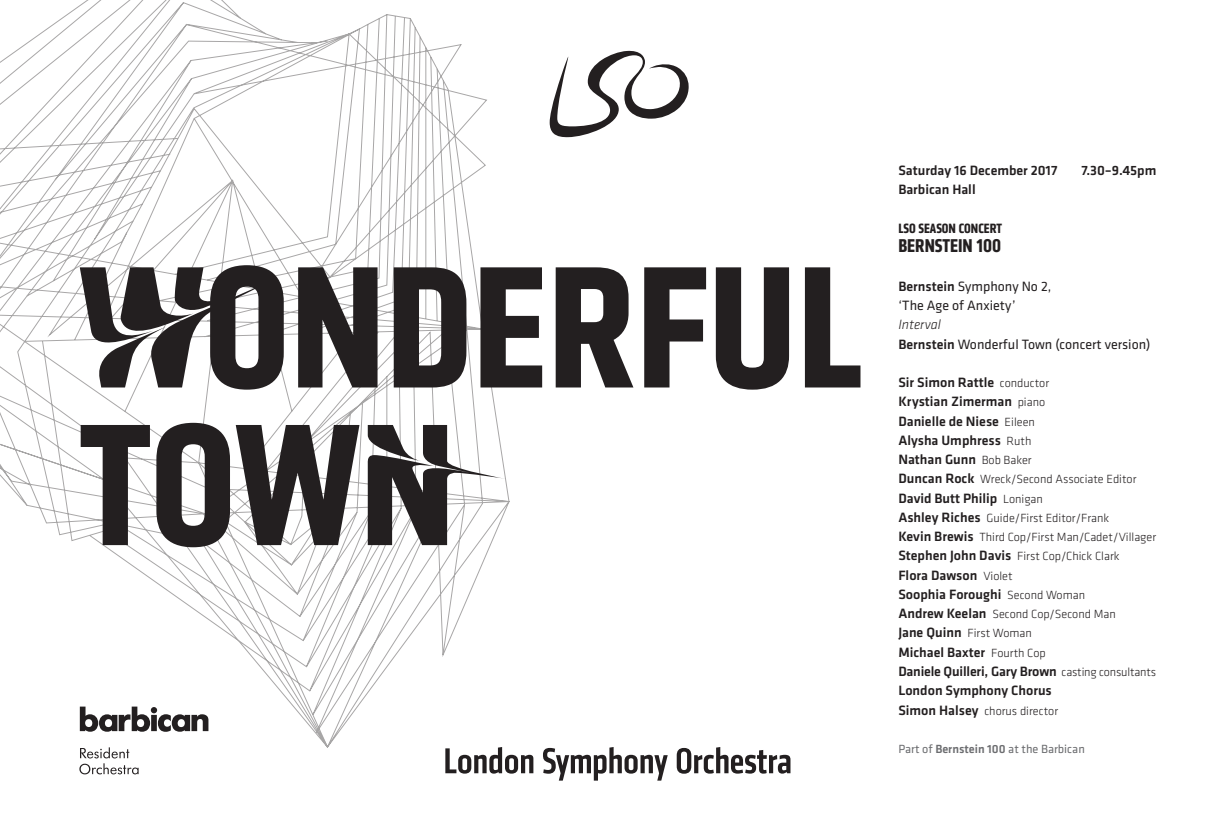
<style>
.page{position:relative;width:1216px;height:834px;background:#fff}
.page>*{position:absolute;margin:0;border:0;box-sizing:border-box;transform-origin:0 0}
.t1{font:700 180.25px/157.5px "LSO Klavika";color:#231f20}
.t2{font:700 19.25px "Klavika Condensed";color:#231f20}
.t3{font:500 14px/19.2px "Klavika";color:#231f20}
.t4{font:14px/19.2px "Klavika";color:#231f20}
.t5{font:700 14px "Klavika Condensed";color:#231f20}
.t6{font:300 12.25px/19.2px "Klavika";color:#231f20}
.t7{font:12.25px "Klavika";color:#6c6d70}
.s1{font-weight:500}
.s2{font-weight:300;font-style:italic}
.s3{font-weight:300;font-size:12.25px}
.s4{font-weight:500;font-size:14px}
</style>
<div class="page">
<svg style="left:0;top:0;width:510px;height:747px"></svg>
<svg style="left:79px;top:706px;width:129px;height:68px"></svg>
<svg style="left:549px;top:50px;width:139px;height:87px"></svg>
<svg style="left:445px;top:746px;width:345px;height:34px"></svg>
<h1 class="t1" style="left:79px;top:249px;width:786px">WONDERFUL<br>TOWN</h1>
<p class="t3" style="left:898px;top:160px;width:161px">Saturday 16 December 2017</p>
<p class="t3" style="left:1081px;top:160px;width:77px">7.30–9.45pm</p>
<p class="t3" style="left:898px;top:180px;width:79px">Barbican Hall</p>
<p class="t5" style="left:898px;top:219px;width:105px">LSO SEASON CONCERT</p>
<h2 class="t2" style="left:898px;top:233px;width:104px">BERNSTEIN 100</h2>
<p class="t4" style="left:898px;top:276px;width:154px"><span class="s1">Bernstein</span> Symphony No 2, ‘The Age of Anxiety’</p>
<p class="t4" style="left:898px;top:314px;width:253px"><span class="s2">Interval<br></span><span class="s1">Bernstein</span> Wonderful Town (concert version)</p>
<p class="t3" style="left:898px;top:372px;width:152px">Sir Simon Rattle <span class="s3">conductor<br></span>Krystian Zimerman <span class="s3">piano<br></span>Danielle de Niese <span class="s3">Eileen<br></span>Alysha Umphress <span class="s3">Ruth<br></span>Nathan Gunn <span class="s3">Bob Baker</span></p>
<p class="t6" style="left:898px;top:469px;width:240px"><span class="s4">Duncan Rock</span> Wreck/Second Associate Editor</p>
<p class="t3" style="left:898px;top:488px;width:146px">David Butt Philip <span class="s3">Lonigan</span></p>
<p class="t6" style="left:898px;top:508px;width:259px"><span class="s4">Ashley Riches</span> Guide/First Editor/Frank<br><span class="s4">Kevin Brewis</span> Third Cop/First Man/Cadet/Villager<br><span class="s4">Stephen John Davis</span> First Cop/Chick Clark</p>
<p class="t3" style="left:898px;top:565px;width:188px">Flora Dawson <span class="s3">Violet<br></span>Soophia Foroughi <span class="s3">Second Woman</span></p>
<p class="t6" style="left:898px;top:604px;width:219px"><span class="s4">Andrew Keelan</span> Second Cop/Second Man<br><span class="s4">Jane Quinn</span> First Woman</p>
<p class="t3" style="left:898px;top:642px;width:259px">Michael Baxter <span class="s3">Fourth Cop<br></span>Daniele Quilleri, Gary Brown <span class="s3">casting consultants<br></span>London Symphony Chorus</p>
<p class="t6" style="left:898px;top:700px;width:161px"><span class="s4">Simon Halsey</span> chorus director</p>
<p class="t7" style="left:898px;top:740px;width:188px">Part of <span class="s1">Bernstein 100</span> at the Barbican</p>
</div>
